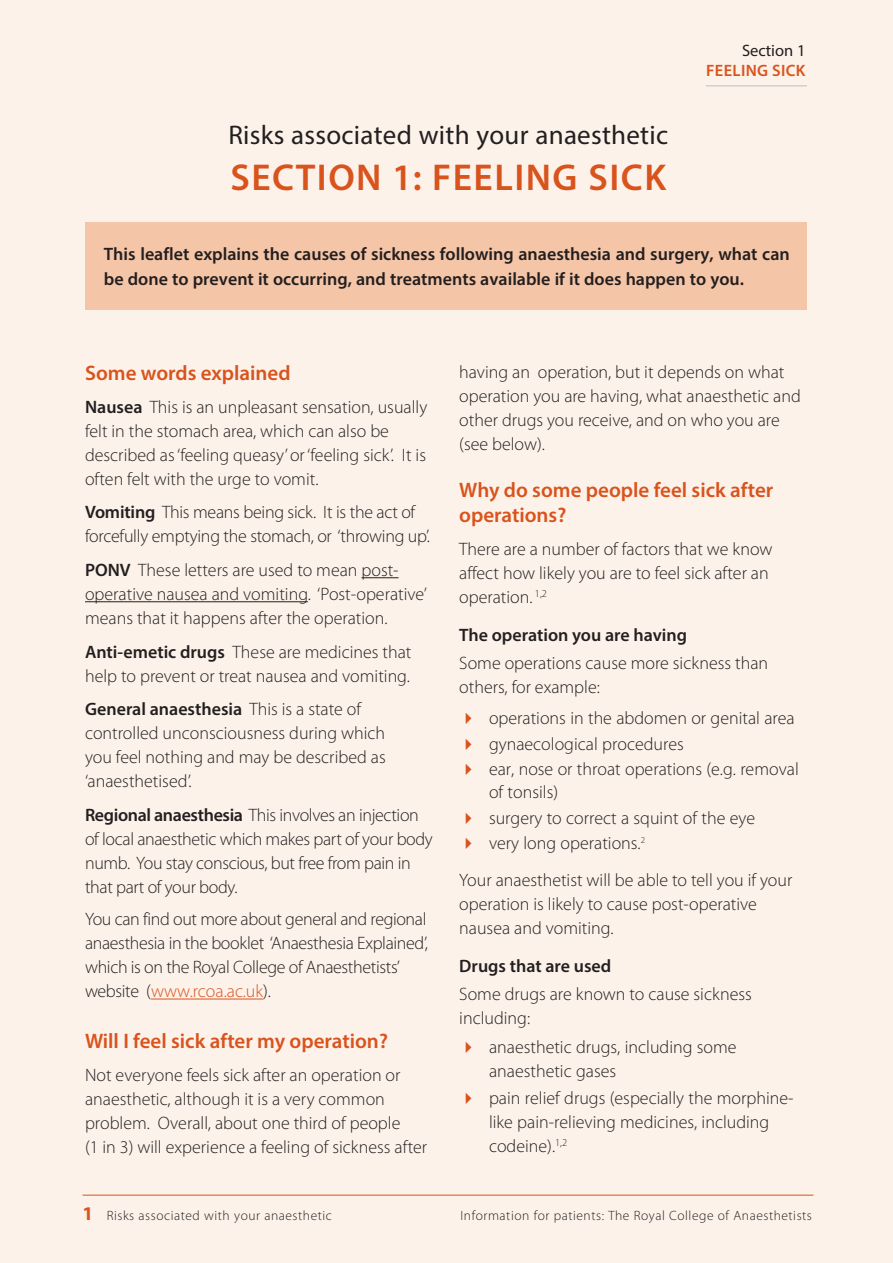
<style>
.page{position:relative;width:893px;height:1263px;background:#fcf2ea}
.page>*{position:absolute;margin:0;border:0;box-sizing:border-box;transform-origin:0 0}
.t1{font:600 37.5px "Myriad Pro";letter-spacing:.04em;color:#d9531c}
.t2{font:27px "Myriad Pro";letter-spacing:.01em;color:#231f20}
.t3{font:600 21px/25.5px "Myriad Pro";color:#d9531c}
.t4{font:300 18px/24px "Myriad Pro";color:#231f20}
.t5{font:300 18px/24px "Myriad Pro";letter-spacing:-.02em;color:#231f20}
.t6{font:600 18px/25.5px "Myriad Pro";color:#231f20}
.t7{font:600 16.5px "Myriad Pro";letter-spacing:.02em;color:#d9531c}
.t8{font:16.5px "Myriad Pro";color:#231f20}
.t9{font:300 13.5px "Myriad Pro";letter-spacing:.04em;color:#231f20}
.s1{font-weight:600}
.s2{color:#d9531c}
.s3{font-weight:700;font-size:19.5px;color:#d9531c}
</style>
<div class="page">
<hr style="left:82px;top:1195px;width:731px;height:1px;background:#d9531c">
<hr style="left:706px;top:85px;width:101px;height:1px;background:#bebfc2">
<hr style="left:362px;top:577px;width:37px;height:1px;background:#231f20">
<hr style="left:85px;top:601px;width:223px;height:1px;background:#231f20">
<hr style="left:151px;top:998px;width:112px;height:1px;background:#d9531c">
<div style="left:87px;top:222px;width:720px;height:87px;background:#f5c5a7"></div>
<h2 class="t2" style="left:228px;top:118px;width:441px">Risks associated with your anaesthetic</h2>
<h1 class="t1" style="left:230px;top:154px;width:437px">Section 1: Feeling sick</h1>
<p class="t8" style="left:742px;top:41px;width:65px">Section 1</p>
<p class="t7" style="left:706px;top:60px;width:101px">Feeling sick</p>
<p class="t6" style="left:104px;top:240px;width:687px">This leaflet explains the causes of sickness following anaesthesia and surgery, what can be done to prevent it occurring, and treatments available if it does happen to you.</p>
<p class="t3" style="left:85px;top:360px;width:207px">Some words explained</p>
<p class="t4" style="left:85px;top:395px;width:344px"><span class="s1">Nausea</span> This is an unpleasant sensation, usually felt in the stomach area, which can also be described as ‘feeling queasy’ or ‘feeling sick’. It is often felt with the urge to vomit.</p>
<p class="t4" style="left:85px;top:500px;width:346px"><span class="s1">Vomiting</span> This means being sick. It is the act of forcefully emptying the stomach, or ‘throwing up’.</p>
<p class="t4" style="left:85px;top:558px;width:343px"><span class="s1">PONV</span> These letters are used to mean post&shy;operative nausea and vomiting. ‘Post-operative’ means that it happens after the operation.</p>
<p class="t4" style="left:85px;top:639px;width:328px"><span class="s1">Anti-emetic drugs</span> These are medicines that help to prevent or treat nausea and vomiting.</p>
<p class="t4" style="left:85px;top:697px;width:302px"><span class="s1">General anaesthesia</span> This is a state of controlled unconsciousness during which you feel nothing and may be described as ‘anaesthetised’.</p>
<p class="t5" style="left:85px;top:802px;width:349px"><span class="s1">Regional anaesthesia</span> This involves an injection of local anaesthetic which makes part of your body numb. You stay conscious, but free from pain in that part of your body.</p>
<p class="t5" style="left:85px;top:907px;width:344px">You can find out more about general and regional anaesthesia in the booklet ‘Anaesthesia Explained’, which is on the Royal College of Anaesthetists’ website (<span class="s2">www.rcoa.ac.uk</span>).</p>
<p class="t3" style="left:85px;top:1028px;width:304px">Will I feel sick after my operation?</p>
<p class="t4" style="left:85px;top:1062px;width:344px">Not everyone feels sick after an operation or anaesthetic, although it is a very common problem. Overall, about one third of people<br>(1 in 3) will experience a feeling of sickness after</p>
<p class="t4" style="left:459px;top:360px;width:343px">having an operation, but it depends on what operation you are having, what anaesthetic and other drugs you receive, and on who you are (see below).</p>
<p class="t3" style="left:459px;top:476px;width:316px">Why do some people feel sick after operations?</p>
<p class="t4" style="left:459px;top:537px;width:315px">There are a number of factors that we know affect how likely you are to feel sick after an operation. <sup>1,2</sup></p>
<p class="t6" style="left:459px;top:622px;width:229px">The operation you are having</p>
<p class="t4" style="left:459px;top:651px;width:310px">Some operations cause more sickness than others, for example:</p>
<p class="t4" style="left:489px;top:705px;width:311px;line-height:25.7px">operations in the abdomen or genital area gynaecological procedures<br>ear, nose or throat operations (e.g. removal</p>
<p class="t4" style="left:489px;top:779px;width:268px;line-height:25.7px">of tonsils)<br>surgery to correct a squint of the eye very long operations.<sup>2</sup></p>
<p class="t4" style="left:459px;top:868px;width:335px">Your anaesthetist will be able to tell you if your operation is likely to cause post-operative nausea and vomiting.</p>
<p class="t6" style="left:459px;top:953px;width:154px">Drugs that are used</p>
<p class="t4" style="left:459px;top:982px;width:294px">Some drugs are known to cause sickness including:</p>
<p class="t4" style="left:489px;top:1034px;width:249px">anaesthetic drugs, including some anaesthetic gases</p>
<p class="t4" style="left:489px;top:1086px;width:306px">pain relief drugs (especially the morphine&shy;like pain-relieving medicines, including codeine).<sup>1,2</sup></p>
<p class="t9" style="left:82px;top:1207px;width:251px"><span class="s3">1</span> Risks associated with your anaesthetic</p>
<p class="t9" style="left:461px;top:1207px;width:353px">Information for patients: The Royal College of Anaesthetists</p>
</div>
